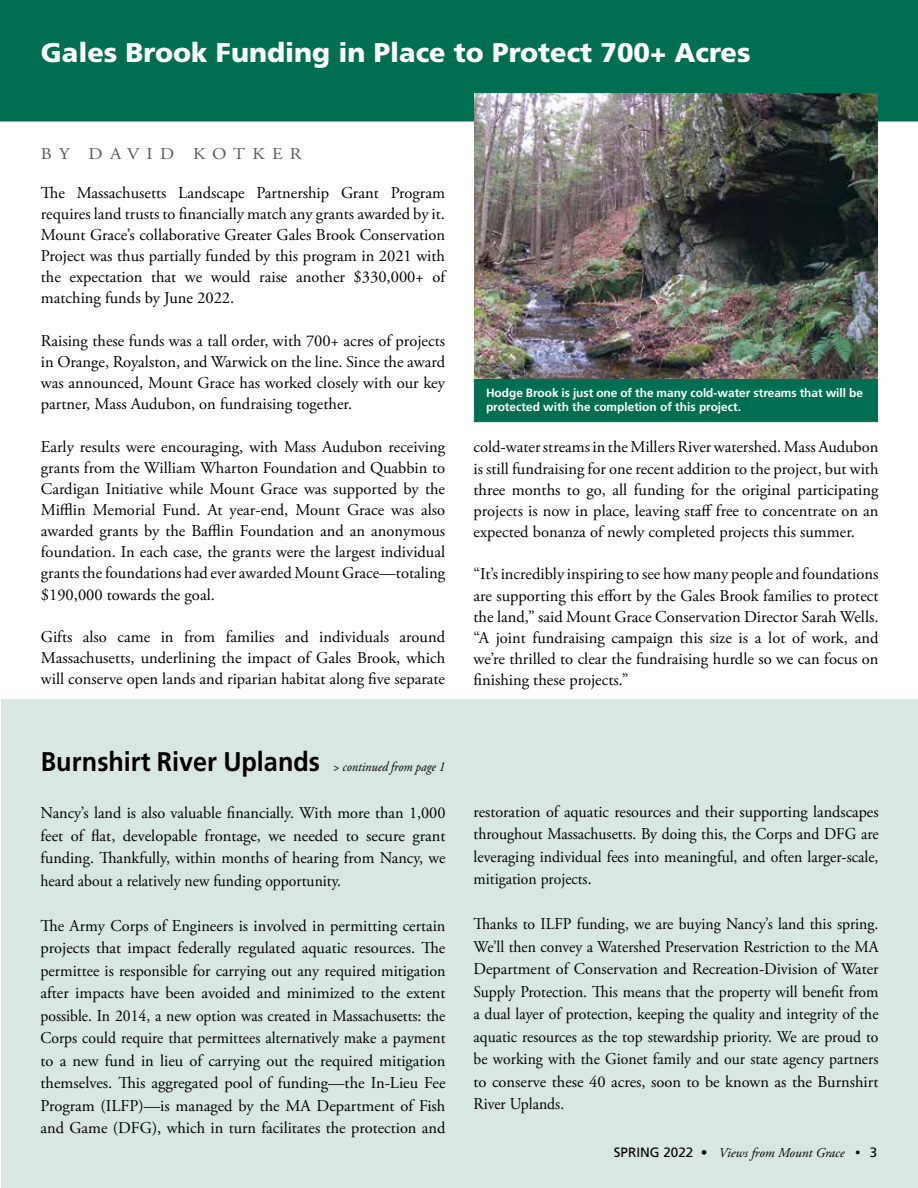
<style>
.page{position:relative;width:918px;height:1188px;background:#fff}
.page>*{position:absolute;margin:0;border:0;box-sizing:border-box;transform-origin:0 0}
.t1{font:900 27px "Frutiger";color:#fff}
.t2{font:700 27px "Frutiger";color:#000;scale:.93 1}
.t3{font:16.5px/21.1px "Adobe Garamond Pro";color:#000;text-align:justify}
.t4{font:16.5px/22.5px "Adobe Garamond Pro";color:#000;text-align:justify;scale:.95 1}
.t5{font:16.5px "Adobe Garamond Pro";letter-spacing:.4em;color:#58595b;scale:1.1 1}
.t6{font:italic 13.5px "Adobe Garamond Pro";color:#000}
.t7{font:700 12px/13.5px "Frutiger";color:#fff}
.s1{font-family:"Adobe Garamond Pro";font-weight:400;font-style:italic;font-size:13.5px}
.s2{font-family:"Frutiger";font-style:normal}
</style>
<div class="page">
<div style="left:474px;top:375px;width:404px;height:47px;background:#006f51;border:1px solid #006f51"></div>
<div style="left:1px;top:700px;width:917px;height:488px;background:#d8e7e2"></div>
<div style="left:0;top:0;width:918px;height:122px;background:#006f51"></div>
<img style="left:474px;top:93px;width:404px;height:286px">
<h1 class="t1" style="left:41px;top:36px;width:711px">Gales Brook Funding in Place to Protect 700+ Acres</h1>
<p class="t5" style="left:41px;top:144px;width:239px">BY DAVID KOTKER</p>
<p class="t3" style="left:41px;top:183px;width:406px">The Massachusetts Landscape Partnership Grant Program requires land trusts to financially match any grants awarded by it.<br>Mount Grace’s collaborative Greater Gales Brook Conservation Project was thus partially funded by this program in 2021 with the expectation that we would raise another $330,000+ of matching funds by June 2022.</p>
<p class="t3" style="left:41px;top:331px;width:406px">Raising these funds was a tall order, with 700+ acres of projects in Orange, Royalston, and Warwick on the line. Since the award was announced, Mount Grace has worked closely with our key partner, Mass Audubon, on fundraising together.</p>
<p class="t3" style="left:41px;top:436px;width:406px">Early results were encouraging, with Mass Audubon receiving grants from the William Wharton Foundation and Quabbin to Cardigan Initiative while Mount Grace was supported by the Mifflin Memorial Fund. At year-end, Mount Grace was also awarded grants by the Bafflin Foundation and an anonymous foundation. In each case, the grants were the largest individual grants the foundations had ever awarded Mount Grace—totaling $190,000 towards the goal.</p>
<p class="t3" style="left:41px;top:627px;width:406px">Gifts also came in from families and individuals around Massachusetts, underlining the impact of Gales Brook, which will conserve open lands and riparian habitat along five separate</p>
<h1 class="t2" style="left:41px;top:745px;width:436px">Burnshirt River Uplands <span class="s1">&gt; continued from page 1</span></h1>
<p class="t3" style="left:40px;top:802px;width:407px;line-height:22.5px">Nancy’s land is also valuable financially. With more than 1,000 feet of flat, developable frontage, we needed to secure grant funding. Thankfully, within months of hearing from Nancy, we heard about a relatively new funding opportunity.</p>
<p class="t3" style="left:40px;top:915px;width:407px;line-height:22.5px">The Army Corps of Engineers is involved in permitting certain projects that impact federally regulated aquatic resources. The permittee is responsible for carrying out any required mitigation after impacts have been avoided and minimized to the extent possible. In 2014, a new option was created in Massachusetts: the Corps could require that permittees alternatively make a payment to a new fund in lieu of carrying out the required mitigation themselves. This aggregated pool of funding—the In-Lieu Fee Program (ILFP)—is managed by the MA Department of Fish and Game (DFG), which in turn facilitates the protection and</p>
<p class="t7" style="left:486px;top:386px;width:378px">Hodge Brook is just one of the many cold-water streams that will be protected with the completion of this project.</p>
<p class="t3" style="left:474px;top:437px;width:407px">cold-water streams in the Millers River watershed. Mass Audubon is still fundraising for one recent addition to the project, but with three months to go, all funding for the original participating projects is now in place, leaving staff free to concentrate on an expected bonanza of newly completed projects this summer.</p>
<p class="t3" style="left:474px;top:564px;width:407px">“It’s incredibly inspiring to see how many people and foundations are supporting this effort by the Gales Brook families to protect the land,” said Mount Grace Conservation Director Sarah Wells. “A joint fundraising campaign this size is a lot of work, and we’re thrilled to clear the fundraising hurdle so we can focus on finishing these projects.”</p>
<p class="t3" style="left:474px;top:801px;width:407px;line-height:22.5px">restoration of aquatic resources and their supporting landscapes throughout Massachusetts. By doing this, the Corps and DFG are leveraging individual fees into meaningful, and often larger-scale, mitigation projects.</p>
<p class="t4" style="left:474px;top:913px;width:428px">Thanks to ILFP funding, we are buying Nancy’s land this spring.<br>We’ll then convey a Watershed Preservation Restriction to the MA Department of Conservation and Recreation-Division of Water Supply Protection. This means that the property will benefit from a dual layer of protection, keeping the quality and integrity of the aquatic resources as the top stewardship priority. We are proud to be working with the Gionet family and our state agency partners to conserve these 40 acres, soon to be known as the Burnshirt River Uplands.</p>
<p class="t6" style="left:614px;top:1145px;width:265px"><span class="s2">SPRING 2022 •</span> Views from Mount Grace • <span class="s2">3</span></p>
</div>
